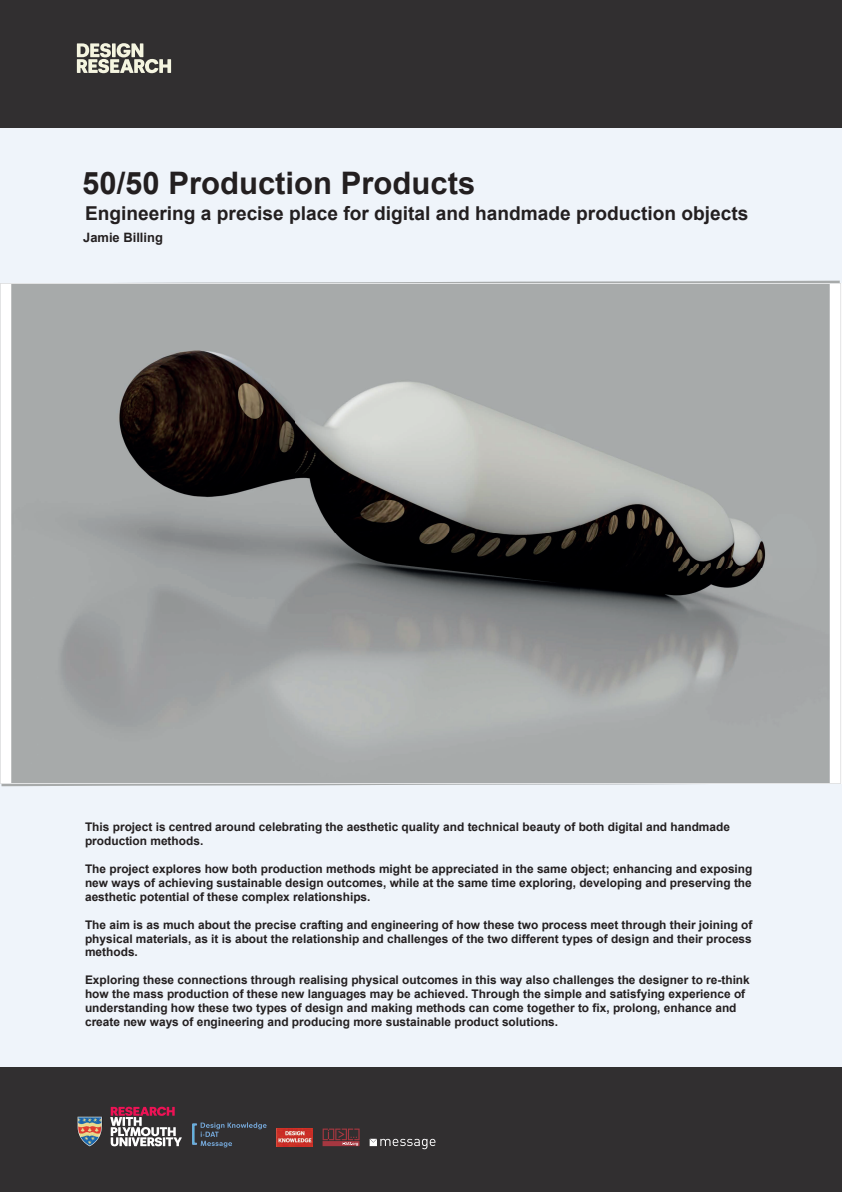
<style>
.page{position:relative;width:842px;height:1192px;background:#312f30}
.page>*{position:absolute;margin:0;border:0;box-sizing:border-box;transform-origin:0 0}
.t1{font:700 31px "Arial";color:#231f20}
.t2{font:700 19.15px "Arial";color:#231f20}
.t3{font:700 12.95px "Arial";color:#231f20}
.t4{font:700 11.9px/13.9px "Arial";color:#231f20}
</style>
<div class="page">
<svg style="left:192px;top:1122px;width:75px;height:25px"></svg>
<svg style="left:370px;top:1139px;width:66px;height:10px"></svg>
<img style="left:277px;top:1128px;width:36px;height:18px">
<svg style="left:77px;top:43px;width:94px;height:30px"></svg>
<svg style="left:110px;top:1107px;width:72px;height:39px"></svg>
<img style="left:77px;top:1116px;width:26px;height:31px">
<div style="left:0;top:783px;width:842px;height:284px;background:#eff4fa"></div>
<div style="left:0;top:128px;width:842px;height:200px;background:#eff4fa"></div>
<svg style="left:323px;top:1129px;width:37px;height:17px"></svg>
<svg style="left:0;top:283px;width:841px;height:501px;background:#f1f2f2"></svg>
<img style="left:12px;top:284px;width:817px;height:499px">
<h1 class="t1" style="left:82px;top:166px;width:395px">50/50 Production Products</h1>
<h2 class="t2" style="left:85px;top:202px;width:665px">Engineering a precise place for digital and handmade production objects</h2>
<p class="t3" style="left:83px;top:231px;width:81px">Jamie Billing</p>
<p class="t4" style="left:85px;top:820px;width:646px">This project is centred around celebrating the aesthetic quality and technical beauty of both digital and handmade production methods.</p>
<p class="t4" style="left:85px;top:862px;width:669px;text-align:justify">The project explores how both production methods might be appreciated in the same object; enhancing and exposing new ways of achieving sustainable design outcomes, while at the same time exploring, developing and preserving the aesthetic potential of these complex relationships.</p>
<p class="t4" style="left:85px;top:918px;width:669px;text-align:justify">The aim is as much about the precise crafting and engineering of how these two process meet through their joining of physical materials, as it is about the relationship and challenges of the two different types of design and their process methods.</p>
<p class="t4" style="left:85px;top:973px;width:666px">Exploring these connections through realising physical outcomes in this way also challenges the designer to re-think how the mass production of these new languages may be achieved. Through the simple and satisfying experience of understanding how these two types of design and making methods can come together to fix, prolong, enhance and create new ways of engineering and producing more sustainable product solutions.</p>
</div>
